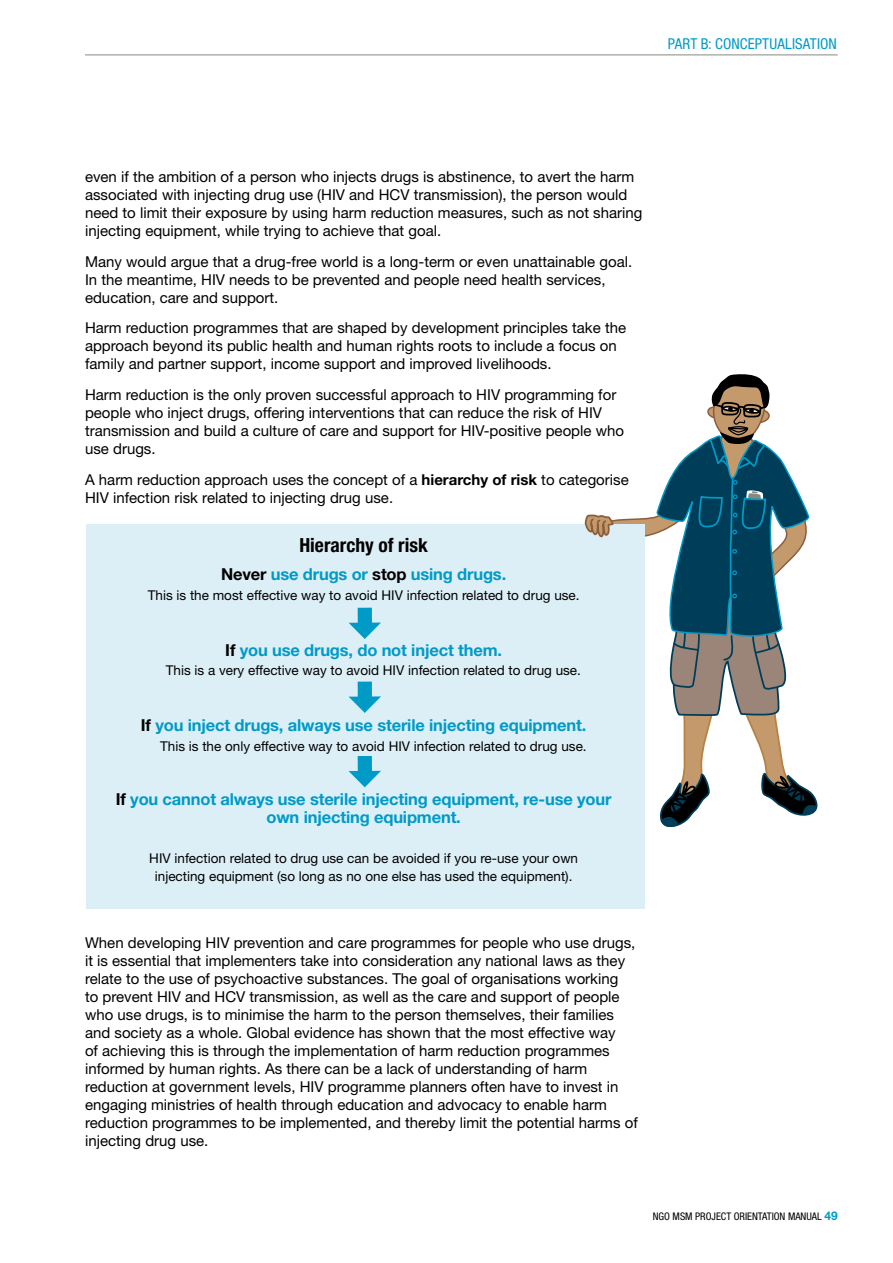
<style>
.page{position:relative;width:893px;height:1263px;background:#fff}
.page>*{position:absolute;margin:0;border:0;box-sizing:border-box;transform-origin:0 0}
.t1{font:700 condensed 19.5px "Helvetica Neue LT Pro";color:#000}
.t2{font:700 16.5px/18px "Helvetica Neue";letter-spacing:-.01em;color:#009ac7;text-align:center}
.t3{font:15px/18px "Helvetica Neue";color:#000}
.t4{font:condensed 15px "Helvetica Neue LT Pro";letter-spacing:.005em;color:#009ac7}
.t5{font:13.5px/18px "Helvetica Neue";color:#000;text-align:center}
.t6{font:condensed 10.5px "Helvetica Neue LT Pro";color:#000}
.s1{font-weight:700}
.s2{color:#000}
.s3{font-family:"Helvetica Neue";font-weight:700;font-stretch:normal;font-size:12px;color:#009ac7}
</style>
<div class="page">
<hr style="left:85px;top:55px;width:753px;height:1px;background:#87897f">
<div style="left:86px;top:524px;width:559px;height:384px;background:#ddeff6"></div>
<svg style="left:349px;top:608px;width:32px;height:31px"></svg>
<svg style="left:349px;top:681px;width:32px;height:32px"></svg>
<svg style="left:349px;top:756px;width:32px;height:31px"></svg>
<svg style="left:583px;top:374px;width:235px;height:535px"></svg>
<p class="t4" style="left:668px;top:35px;width:171px">PART B: CONCEPTUALISATION</p>
<p class="t3" style="left:85px;top:167px;width:559px">even if the ambition of a person who injects drugs is abstinence, to avert the harm associated with injecting drug use (HIV and HCV transmission), the person would need to limit their exposure by using harm reduction measures, such as not sharing injecting equipment, while trying to achieve that goal.</p>
<p class="t3" style="left:85px;top:252px;width:549px">Many would argue that a drug-free world is a long-term or even unattainable goal.<br>In the meantime, HIV needs to be prevented and people need health services, education, care and support.</p>
<p class="t3" style="left:85px;top:319px;width:543px">Harm reduction programmes that are shaped by development principles take the approach beyond its public health and human rights roots to include a focus on family and partner support, income support and improved livelihoods.</p>
<p class="t3" style="left:85px;top:386px;width:540px">Harm reduction is the only proven successful approach to HIV programming for people who inject drugs, offering interventions that can reduce the risk of HIV transmission and build a culture of care and support for HIV-positive people who use drugs.</p>
<p class="t3" style="left:85px;top:470px;width:545px">A harm reduction approach uses the concept of a <span class="s1">hierarchy of risk</span> to categorise<br>HIV infection risk related to injecting drug use.</p>
<h1 class="t1" style="left:299px;top:533px;width:130px">Hierarchy of risk</h1>
<p class="t2" style="left:221px;top:565px;width:287px"><span class="s2">Never</span> use drugs or <span class="s2">stop</span> using drugs.</p>
<p class="t5" style="left:148px;top:586px;width:433px">This is the most effective way to avoid HIV infection related to drug use.</p>
<p class="t2" style="left:225px;top:640px;width:278px"><span class="s2">If</span> you use drugs, do not inject them.</p>
<p class="t5" style="left:166px;top:661px;width:417px">This is a very effective way to avoid HIV infection related to drug use.</p>
<p class="t2" style="left:141px;top:716px;width:447px"><span class="s2">If</span> you inject drugs, always use sterile injecting equipment.</p>
<p class="t5" style="left:160px;top:737px;width:428px">This is the only effective way to avoid HIV infection related to drug use.</p>
<p class="t2" style="left:116px;top:790px;width:497px"><span class="s2">If</span> you cannot always use sterile injecting equipment, re-use your own injecting equipment.</p>
<p class="t5" style="left:149px;top:848px;width:430px">HIV infection related to drug use can be avoided if you re-use your own injecting equipment (so long as no one else has used the equipment).</p>
<p class="t3" style="left:85px;top:933px;width:554px">When developing HIV prevention and care programmes for people who use drugs, it is essential that implementers take into consideration any national laws as they relate to the use of psychoactive substances. The goal of organisations working<br>to prevent HIV and HCV transmission, as well as the care and support of people who use drugs, is to minimise the harm to the person themselves, their families and society as a whole. Global evidence has shown that the most effective way<br>of achieving this is through the implementation of harm reduction programmes informed by human rights. As there can be a lack of understanding of harm reduction at government levels, HIV programme planners often have to invest in engaging ministries of health through education and advocacy to enable harm reduction programmes to be implemented, and thereby limit the potential harms of injecting drug use.</p>
<p class="t6" style="left:653px;top:1211px;width:186px">NGO MSM PROJECT ORIENTATION MANUAL <span class="s3">49</span></p>
</div>
